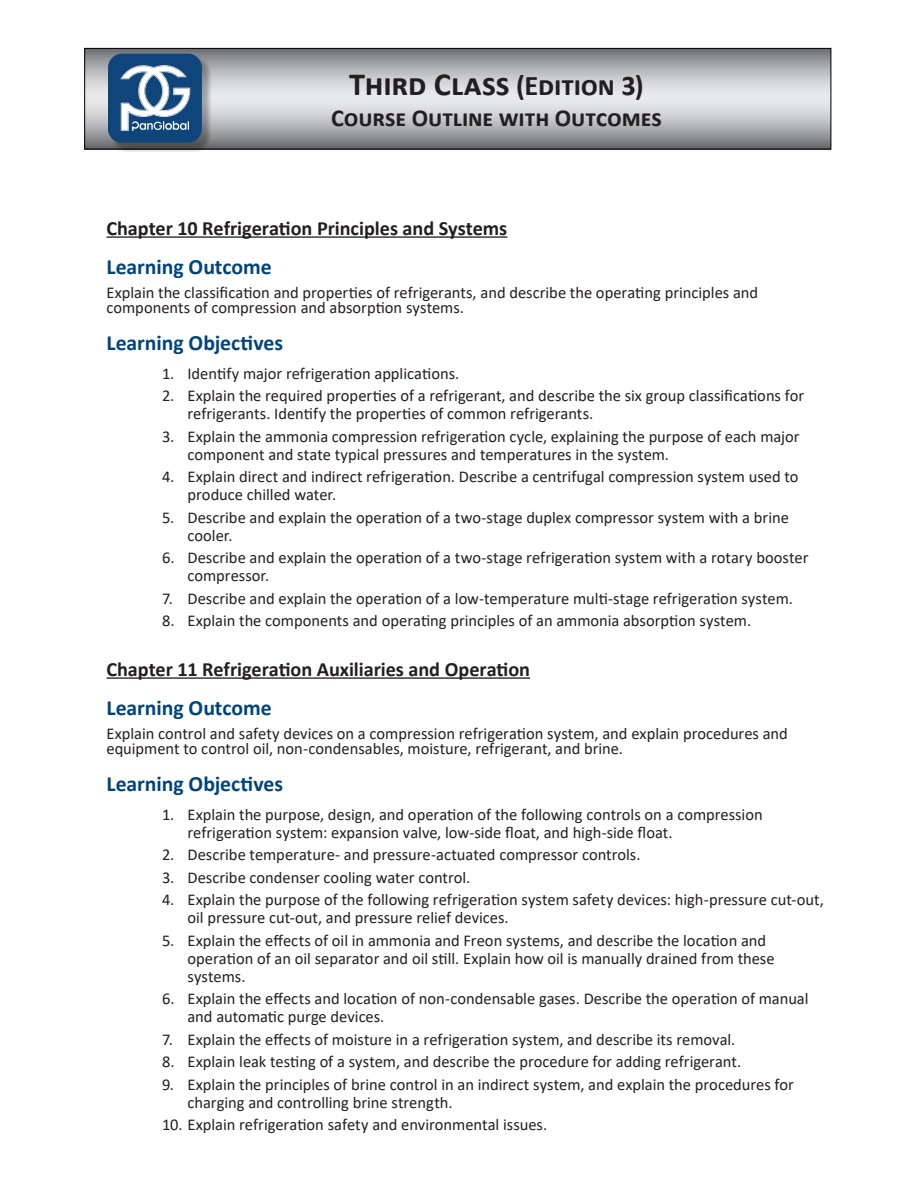
<style>
.page{position:relative;width:918px;height:1188px;background:#fff}
.page>*{position:absolute;margin:0;border:0;box-sizing:border-box;transform-origin:0 0}
.t1{font:700 32.4px "Calibri";color:#231f20}
.t2{font:700 24.3px "Calibri";letter-spacing:-.005em;color:#231f20}
.Outline_-_Part_Title{font:700 21.75px "Calibri";color:#00447b}
.Outline_-_Part_Title-2{font:700 20.25px "Calibri";letter-spacing:-.005em;color:#231f20}
.Outline_-_Objectives{font:16.5px/18px "Calibri";color:#231f20}
.Outline_-_Outcomes{font:16.5px/15px "Calibri";color:#231f20}
.s1{font-size:28.5px}
</style>
<div class="page">
<hr style="left:106px;top:236px;width:401px;height:2px;background:#231f20">
<hr style="left:106px;top:677px;width:424px;height:2px;background:#231f20">
<svg style="left:87px;top:50px;width:742px;height:97px;background:#b8b9bb"></svg>
<div style="left:85px;top:48px;width:746px;height:101px;border:1px solid #000"></div>
<img style="left:108px;top:54px;width:104px;height:98px">
<div style="left:108px;top:54px;width:94px;height:89px;background:#0f457a;border-radius:14px"></div>
<svg style="left:120px;top:65px;width:70px;height:66px"></svg>
<h1 class="t1" style="left:349px;top:62px;width:296px">Third Class <span class="s1">(Edition 3)</span></h1>
<h2 class="t2" style="left:331px;top:101px;width:332px">Course Outline with Outcomes</h2>
<p class="Outline_-_Part_Title-2" style="left:106px;top:214px;width:402px">Chapter 10 Refrigeration Principles and Systems</p>
<p class="Outline_-_Part_Title" style="left:106px;top:251px;width:167px">Learning Outcome</p>
<p class="Outline_-_Outcomes" style="left:106px;top:284px;width:653px">Explain the classification and properties of refrigerants, and describe the operating principles and components of compression and absorption systems.</p>
<p class="Outline_-_Part_Title" style="left:106px;top:328px;width:178px">Learning Objectives</p>
<p class="Outline_-_Objectives" style="left:162px;top:364px;width:299px">1. Identify major refrigeration applications.</p>
<p class="Outline_-_Objectives" style="left:188px;top:386px;width:618px;text-indent:-26px">2. Explain the required properties of a refrigerant, and describe the six group classifications for refrigerants. Identify the properties of common refrigerants.</p>
<p class="Outline_-_Objectives" style="left:188px;top:427px;width:614px;text-indent:-26px">3. Explain the ammonia compression refrigeration cycle, explaining the purpose of each major component and state typical pressures and temperatures in the system.</p>
<p class="Outline_-_Objectives" style="left:188px;top:467px;width:613px;text-indent:-26px">4. Explain direct and indirect refrigeration. Describe a centrifugal compression system used to produce chilled water.</p>
<p class="Outline_-_Objectives" style="left:188px;top:508px;width:603px;text-indent:-26px">5. Describe and explain the operation of a two-stage duplex compressor system with a brine cooler.</p>
<p class="Outline_-_Objectives" style="left:188px;top:548px;width:622px;text-indent:-26px">6. Describe and explain the operation of a two-stage refrigeration system with a rotary booster compressor.</p>
<p class="Outline_-_Objectives" style="left:162px;top:589px;width:632px">7. Describe and explain the operation of a low-temperature multi-stage refrigeration system.</p>
<p class="Outline_-_Objectives" style="left:162px;top:611px;width:591px">8. Explain the components and operating principles of an ammonia absorption system.</p>
<p class="Outline_-_Part_Title-2" style="left:106px;top:655px;width:425px">Chapter 11 Refrigeration Auxiliaries and Operation</p>
<p class="Outline_-_Part_Title" style="left:106px;top:692px;width:167px">Learning Outcome</p>
<p class="Outline_-_Outcomes" style="left:106px;top:725px;width:683px">Explain control and safety devices on a compression refrigeration system, and explain procedures and equipment to control oil, non-condensables, moisture, refrigerant, and brine.</p>
<p class="Outline_-_Part_Title" style="left:106px;top:769px;width:178px">Learning Objectives</p>
<p class="Outline_-_Objectives" style="left:188px;top:805px;width:577px;text-indent:-26px">1. Explain the purpose, design, and operation of the following controls on a compression refrigeration system: expansion valve, low-side float, and high-side float.</p>
<p class="Outline_-_Objectives" style="left:162px;top:845px;width:480px">2. Describe temperature- and pressure-actuated compressor controls.</p>
<p class="Outline_-_Objectives" style="left:162px;top:868px;width:310px">3. Describe condenser cooling water control.</p>
<p class="Outline_-_Objectives" style="left:188px;top:890px;width:638px;text-indent:-26px">4. Explain the purpose of the following refrigeration system safety devices: high-pressure cut-out, oil pressure cut-out, and pressure relief devices.</p>
<p class="Outline_-_Objectives" style="left:188px;top:931px;width:589px;text-indent:-26px">5. Explain the effects of oil in ammonia and Freon systems, and describe the location and operation of an oil separator and oil still. Explain how oil is manually drained from these systems.</p>
<p class="Outline_-_Objectives" style="left:188px;top:989px;width:623px;text-indent:-26px">6. Explain the effects and location of non-condensable gases. Describe the operation of manual and automatic purge devices.</p>
<p class="Outline_-_Objectives" style="left:162px;top:1030px;width:575px">7. Explain the effects of moisture in a refrigeration system, and describe its removal.</p>
<p class="Outline_-_Objectives" style="left:162px;top:1052px;width:581px">8. Explain leak testing of a system, and describe the procedure for adding refrigerant.</p>
<p class="Outline_-_Objectives" style="left:188px;top:1075px;width:608px;text-indent:-26px">9. Explain the principles of brine control in an indirect system, and explain the procedures for charging and controlling brine strength.</p>
<p class="Outline_-_Objectives" style="left:162px;top:1115px;width:387px">10. Explain refrigeration safety and environmental issues.</p>
</div>
